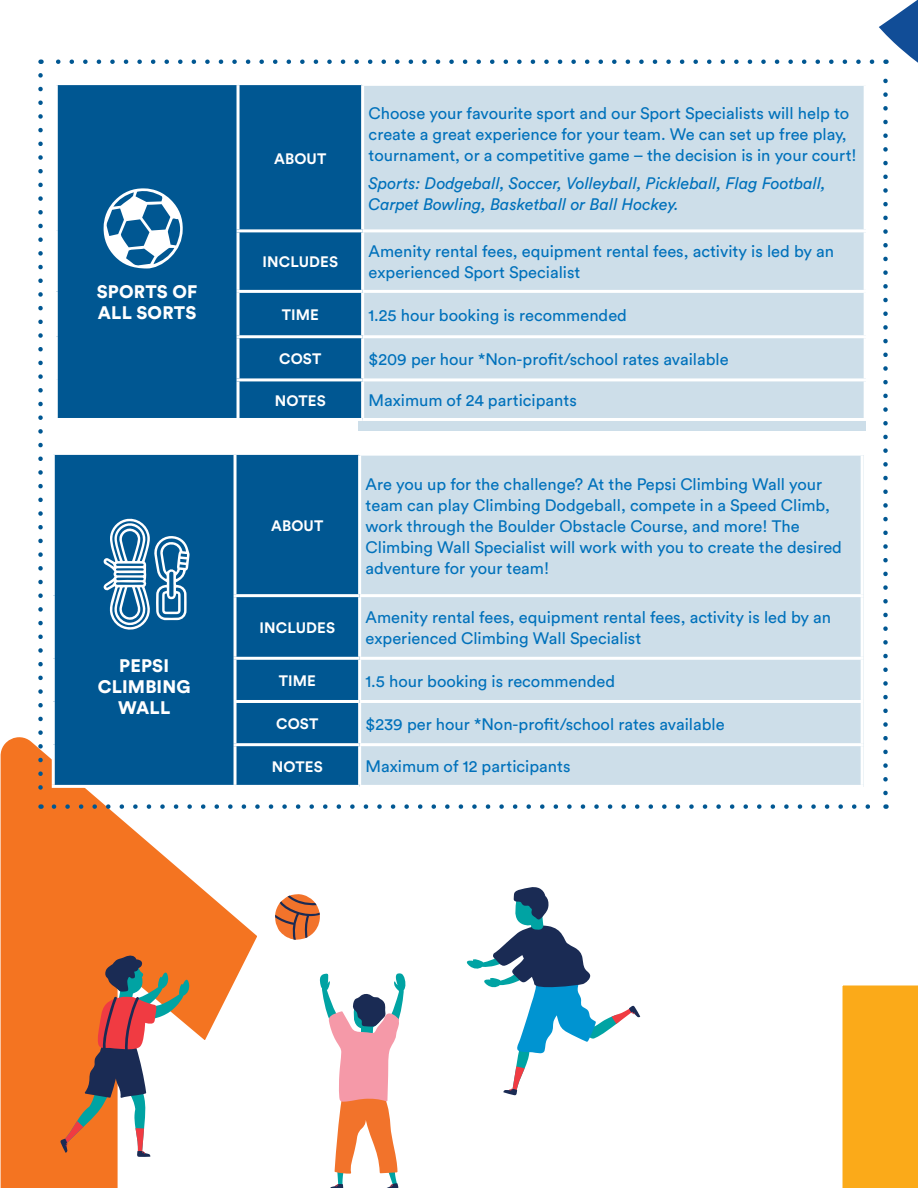
<style>
.page{position:relative;width:918px;height:1188px;background:#fff}
.page>*{position:absolute;margin:0;border:0;box-sizing:border-box;transform-origin:0 0}
.t1{font:900 18px/21px "Circular Std";letter-spacing:.01em;color:#fff}
.t2{font:16.5px/21px "Circular Std";color:#0071bb}
.t3{font:italic 16.5px/21px "Circular Std";color:#0071bb}
.t4{font:700 15px "Circular Std";letter-spacing:.01em;color:#fff}
</style>
<div class="page">
<svg style="left:0;top:737px;width:257px;height:451px"></svg>
<div style="left:842px;top:985px;width:76px;height:203px;background:#fbaa19"></div>
<div style="left:358px;top:84px;width:508px;height:346px;background:#cddee9"></div>
<div style="left:357px;top:456px;width:506px;height:331px;background:#cddee9"></div>
<div style="left:58px;top:85px;width:303px;height:333px;background:#005792"></div>
<hr style="left:363px;top:229px;width:504px;height:3px;background:#fff">
<hr style="left:363px;top:290px;width:504px;height:3px;background:#fff">
<hr style="left:363px;top:335px;width:504px;height:3px;background:#fff">
<hr style="left:363px;top:378px;width:504px;height:3px;background:#fff">
<hr style="left:237px;top:85px;width:3px;height:144px;background:#fff">
<hr style="left:237px;top:232px;width:3px;height:58px;background:#fff">
<hr style="left:237px;top:293px;width:3px;height:42px;background:#fff">
<hr style="left:237px;top:338px;width:3px;height:40px;background:#fff">
<hr style="left:237px;top:381px;width:3px;height:37px;background:#fff">
<hr style="left:238px;top:84px;width:123px;height:1px;background:#fff">
<hr style="left:237px;top:229px;width:126px;height:3px;background:#fff">
<hr style="left:237px;top:290px;width:126px;height:3px;background:#fff">
<hr style="left:237px;top:335px;width:126px;height:3px;background:#fff">
<hr style="left:237px;top:378px;width:126px;height:3px;background:#fff">
<hr style="left:238px;top:418px;width:125px;height:3px;background:#fff">
<hr style="left:361px;top:83px;width:506px;height:3px;background:#fff">
<hr style="left:361px;top:86px;width:3px;height:143px;background:#fff">
<hr style="left:864px;top:86px;width:3px;height:143px;background:#fff">
<hr style="left:361px;top:232px;width:3px;height:58px;background:#fff">
<hr style="left:864px;top:232px;width:3px;height:58px;background:#fff">
<hr style="left:361px;top:293px;width:3px;height:42px;background:#fff">
<hr style="left:864px;top:293px;width:3px;height:42px;background:#fff">
<hr style="left:361px;top:338px;width:3px;height:40px;background:#fff">
<hr style="left:864px;top:338px;width:3px;height:40px;background:#fff">
<hr style="left:361px;top:381px;width:3px;height:37px;background:#fff">
<hr style="left:864px;top:381px;width:3px;height:37px;background:#fff">
<hr style="left:363px;top:418px;width:504px;height:3px;background:#fff">
<div style="left:55px;top:455px;width:303px;height:330px;background:#005792"></div>
<hr style="left:360px;top:594px;width:504px;height:3px;background:#fff">
<hr style="left:360px;top:657px;width:504px;height:3px;background:#fff">
<hr style="left:360px;top:700px;width:504px;height:3px;background:#fff">
<hr style="left:360px;top:743px;width:504px;height:3px;background:#fff">
<hr style="left:52px;top:701px;width:3px;height:44px;background:#fff">
<hr style="left:52px;top:745px;width:3px;height:40px;background:#fff">
<hr style="left:52px;top:785px;width:183px;height:3px;background:#fff">
<hr style="left:234px;top:455px;width:3px;height:139px;background:#fff">
<hr style="left:234px;top:597px;width:3px;height:60px;background:#fff">
<hr style="left:234px;top:660px;width:3px;height:40px;background:#fff">
<hr style="left:234px;top:703px;width:3px;height:40px;background:#fff">
<hr style="left:234px;top:746px;width:3px;height:39px;background:#fff">
<hr style="left:234px;top:594px;width:126px;height:3px;background:#fff">
<hr style="left:234px;top:657px;width:126px;height:3px;background:#fff">
<hr style="left:234px;top:700px;width:126px;height:3px;background:#fff">
<hr style="left:234px;top:743px;width:126px;height:3px;background:#fff">
<hr style="left:235px;top:785px;width:125px;height:3px;background:#fff">
<hr style="left:358px;top:456px;width:3px;height:138px;background:#fff">
<hr style="left:861px;top:456px;width:3px;height:138px;background:#fff">
<hr style="left:358px;top:597px;width:3px;height:60px;background:#fff">
<hr style="left:861px;top:597px;width:3px;height:60px;background:#fff">
<hr style="left:358px;top:660px;width:3px;height:40px;background:#fff">
<hr style="left:861px;top:660px;width:3px;height:40px;background:#fff">
<hr style="left:358px;top:703px;width:3px;height:40px;background:#fff">
<hr style="left:861px;top:703px;width:3px;height:40px;background:#fff">
<hr style="left:358px;top:746px;width:3px;height:39px;background:#fff">
<hr style="left:861px;top:746px;width:3px;height:39px;background:#fff">
<hr style="left:360px;top:785px;width:504px;height:3px;background:#fff">
<svg style="left:103px;top:516px;width:87px;height:116px"></svg>
<svg style="left:103px;top:188px;width:80px;height:81px"></svg>
<svg style="left:54px;top:804px;width:816px;height:5px"></svg>
<svg style="left:38px;top:75px;width:5px;height:734px"></svg>
<svg style="left:879px;top:0;width:39px;height:793px"></svg>
<svg style="left:41px;top:59px;width:831px;height:5px"></svg>
<svg style="left:320px;top:973px;width:86px;height:215px"></svg>
<svg style="left:60px;top:955px;width:130px;height:202px"></svg>
<svg style="left:466px;top:887px;width:174px;height:208px"></svg>
<svg style="left:275px;top:894px;width:45px;height:46px"></svg>
<p class="t1" style="left:97px;top:280px;width:102px">SPORTS OF<br>ALL SORTS</p>
<p class="t1" style="left:98px;top:655px;width:94px;text-align:center">PEPSI<br>CLIMBING<br>WALL</p>
<p class="t4" style="left:274px;top:149px;width:54px">ABOUT</p>
<p class="t2" style="left:369px;top:102px;width:490px">Choose your favourite sport and our Sport Specialists will help to create a great experience for your team. We can set up free play, tournament, or a competitive game – the decision is in your court!</p>
<p class="t3" style="left:369px;top:172px;width:459px">Sports: Dodgeball, Soccer, Volleyball, Pickleball, Flag Football,<br>Carpet Bowling, Basketball or Ball Hockey.</p>
<p class="t4" style="left:262px;top:252px;width:77px">INCLUDES</p>
<p class="t2" style="left:369px;top:241px;width:467px">Amenity rental fees, equipment rental fees, activity is led by an experienced Sport Specialist</p>
<p class="t4" style="left:282px;top:305px;width:39px">TIME</p>
<p class="t2" style="left:369px;top:304px;width:260px">1.25 hour booking is recommended</p>
<p class="t4" style="left:279px;top:349px;width:44px">COST</p>
<p class="t2" style="left:369px;top:349px;width:362px">$209 per hour *Non-profit/school rates available</p>
<p class="t4" style="left:275px;top:391px;width:53px">NOTES</p>
<p class="t2" style="left:369px;top:390px;width:210px">Maximum of 24 participants</p>
<p class="t4" style="left:271px;top:516px;width:54px">ABOUT</p>
<p class="t2" style="left:366px;top:473px;width:478px">Are you up for the challenge? At the Pepsi Climbing Wall your team can play Climbing Dodgeball, compete in a Speed Climb, work through the Boulder Obstacle Course, and more! The Climbing Wall Specialist will work with you to create the desired adventure for your team!</p>
<p class="t4" style="left:259px;top:618px;width:77px">INCLUDES</p>
<p class="t2" style="left:366px;top:607px;width:467px">Amenity rental fees, equipment rental fees, activity is led by an experienced Climbing Wall Specialist</p>
<p class="t4" style="left:279px;top:671px;width:39px">TIME</p>
<p class="t2" style="left:366px;top:670px;width:251px">1.5 hour booking is recommended</p>
<p class="t4" style="left:276px;top:714px;width:44px">COST</p>
<p class="t2" style="left:366px;top:713px;width:361px">$239 per hour *Non-profit/school rates available</p>
<p class="t4" style="left:272px;top:757px;width:53px">NOTES</p>
<p class="t2" style="left:366px;top:756px;width:206px">Maximum of 12 participants</p>
</div>
